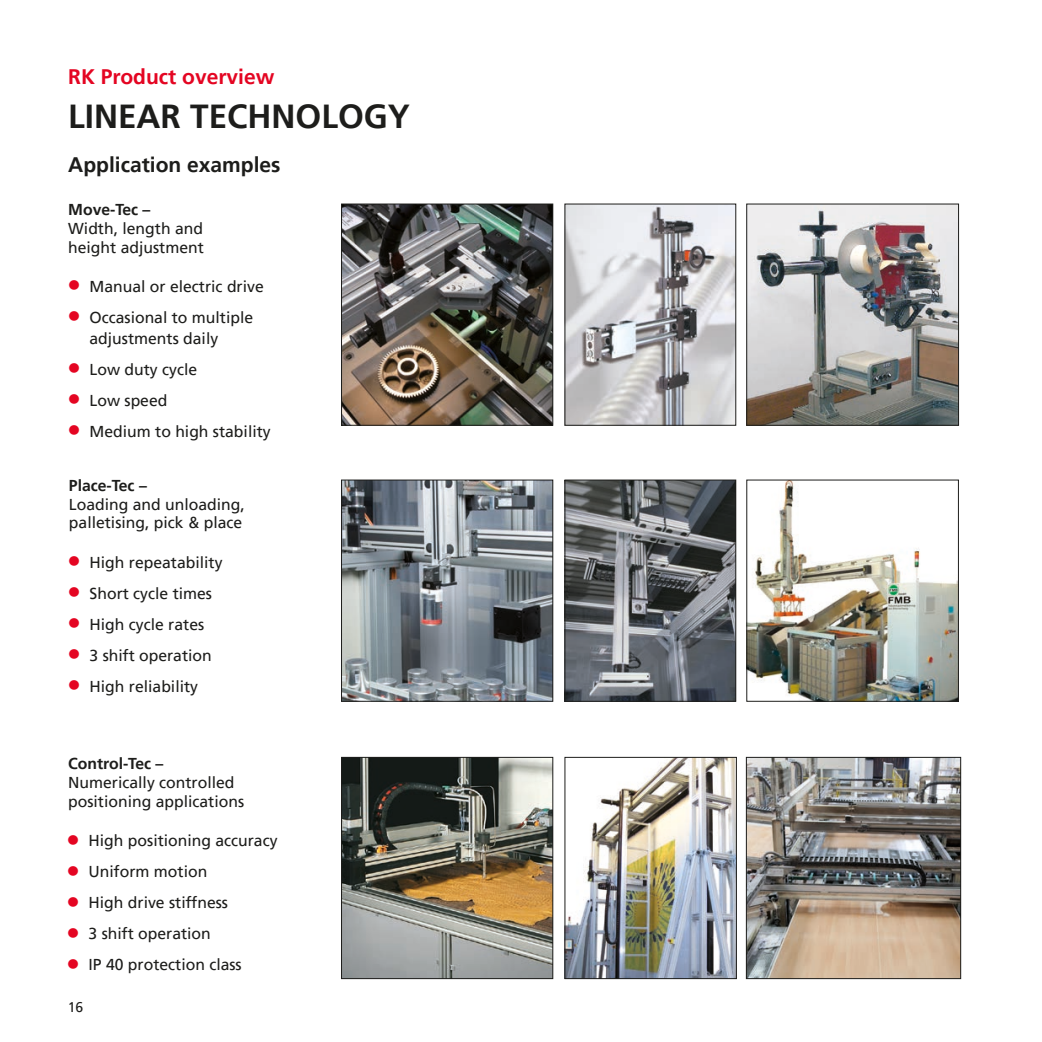
<style>
.page{position:relative;width:1042px;height:1042px;background:#fff}
.page>*{position:absolute;margin:0;border:0;box-sizing:border-box;transform-origin:0 0}
.t1{font:700 33.25px "Frutiger LT Pro";color:#1d1d1b}
.t2{font:700 21px "Frutiger LT Pro";color:#1d1d1b}
.t3{font:700 21px "Frutiger LT Pro";color:#e40522}
.t4{font:15.75px/18.9px "Frutiger LT Pro";color:#1d1d1b}
.t5{font:700 15.75px "Frutiger LT Pro";color:#1d1d1b}
.t6{font:14px "Frutiger LT Pro";color:#1d1d1b}
.s1{font-weight:700;font-size:28px;color:#e40522}
</style>
<div class="page">
<img style="left:343px;top:206px;width:208px;height:218px">
<div style="left:341px;top:204px;width:212px;height:222px;border:1px solid #1d1d1b"></div>
<img style="left:343px;top:481px;width:208px;height:219px">
<div style="left:341px;top:479px;width:212px;height:223px;border:1px solid #1d1d1b"></div>
<img style="left:343px;top:759px;width:208px;height:218px">
<div style="left:341px;top:757px;width:212px;height:222px;border:1px solid #1d1d1b"></div>
<img style="left:748px;top:206px;width:209px;height:218px">
<div style="left:746px;top:204px;width:213px;height:222px;border:1px solid #1d1d1b"></div>
<img style="left:748px;top:481px;width:209px;height:219px">
<div style="left:746px;top:479px;width:213px;height:223px;border:1px solid #1d1d1b"></div>
<img style="left:748px;top:759px;width:211px;height:218px">
<div style="left:746px;top:757px;width:215px;height:222px;border:1px solid #1d1d1b"></div>
<img style="left:566px;top:206px;width:168px;height:218px">
<div style="left:564px;top:204px;width:172px;height:222px;border:1px solid #1d1d1b"></div>
<img style="left:566px;top:481px;width:168px;height:219px">
<div style="left:564px;top:479px;width:172px;height:223px;border:1px solid #1d1d1b"></div>
<img style="left:566px;top:759px;width:169px;height:218px">
<div style="left:564px;top:757px;width:173px;height:222px;border:1px solid #1d1d1b"></div>
<h2 class="t3" style="left:68px;top:64px;width:208px">RK Product overview</h2>
<h1 class="t1" style="left:68px;top:97px;width:343px">LINEAR TECHNOLOGY</h1>
<h2 class="t2" style="left:68px;top:153px;width:214px">Application examples</h2>
<p class="t5" style="left:68px;top:200px;width:84px">Move-Tec –</p>
<p class="t4" style="left:68px;top:219px;width:137px">Width, length and height adjustment</p>
<p class="t4" style="left:67px;top:277px;width:198px"><span class="s1">•</span> Manual or electric drive</p>
<p class="t4" style="left:90px;top:307px;width:165px;line-height:21px;text-indent:-22px"><span class="s1">•</span> Occasional to multiple adjustments daily</p>
<p class="t4" style="left:67px;top:360px;width:131px"><span class="s1">•</span> Low duty cycle</p>
<p class="t4" style="left:67px;top:391px;width:102px"><span class="s1">•</span> Low speed</p>
<p class="t4" style="left:67px;top:422px;width:205px"><span class="s1">•</span> Medium to high stability</p>
<p class="t5" style="left:69px;top:476px;width:79px">Place-Tec –</p>
<p class="t4" style="left:69px;top:495px;width:177px">Loading and unloading, palletising, pick &amp; place</p>
<p class="t4" style="left:67px;top:553px;width:157px"><span class="s1">•</span> High repeatability</p>
<p class="t4" style="left:67px;top:584px;width:146px"><span class="s1">•</span> Short cycle times</p>
<p class="t4" style="left:67px;top:615px;width:138px"><span class="s1">•</span> High cycle rates</p>
<p class="t4" style="left:67px;top:646px;width:146px"><span class="s1">•</span> 3 shift operation</p>
<p class="t4" style="left:67px;top:677px;width:132px"><span class="s1">•</span> High reliability</p>
<p class="t5" style="left:68px;top:754px;width:97px">Control-Tec –</p>
<p class="t4" style="left:68px;top:773px;width:177px">Numerically controlled positioning applications</p>
<p class="t4" style="left:66px;top:831px;width:213px"><span class="s1">•</span> High positioning accuracy</p>
<p class="t4" style="left:66px;top:862px;width:143px"><span class="s1">•</span> Uniform motion</p>
<p class="t4" style="left:66px;top:893px;width:163px"><span class="s1">•</span> High drive stiffness</p>
<p class="t4" style="left:66px;top:924px;width:146px"><span class="s1">•</span> 3 shift operation</p>
<p class="t4" style="left:66px;top:955px;width:177px"><span class="s1">•</span> IP 40 protection class</p>
<p class="t6" style="left:68px;top:999px;width:17px">16</p>
</div>
